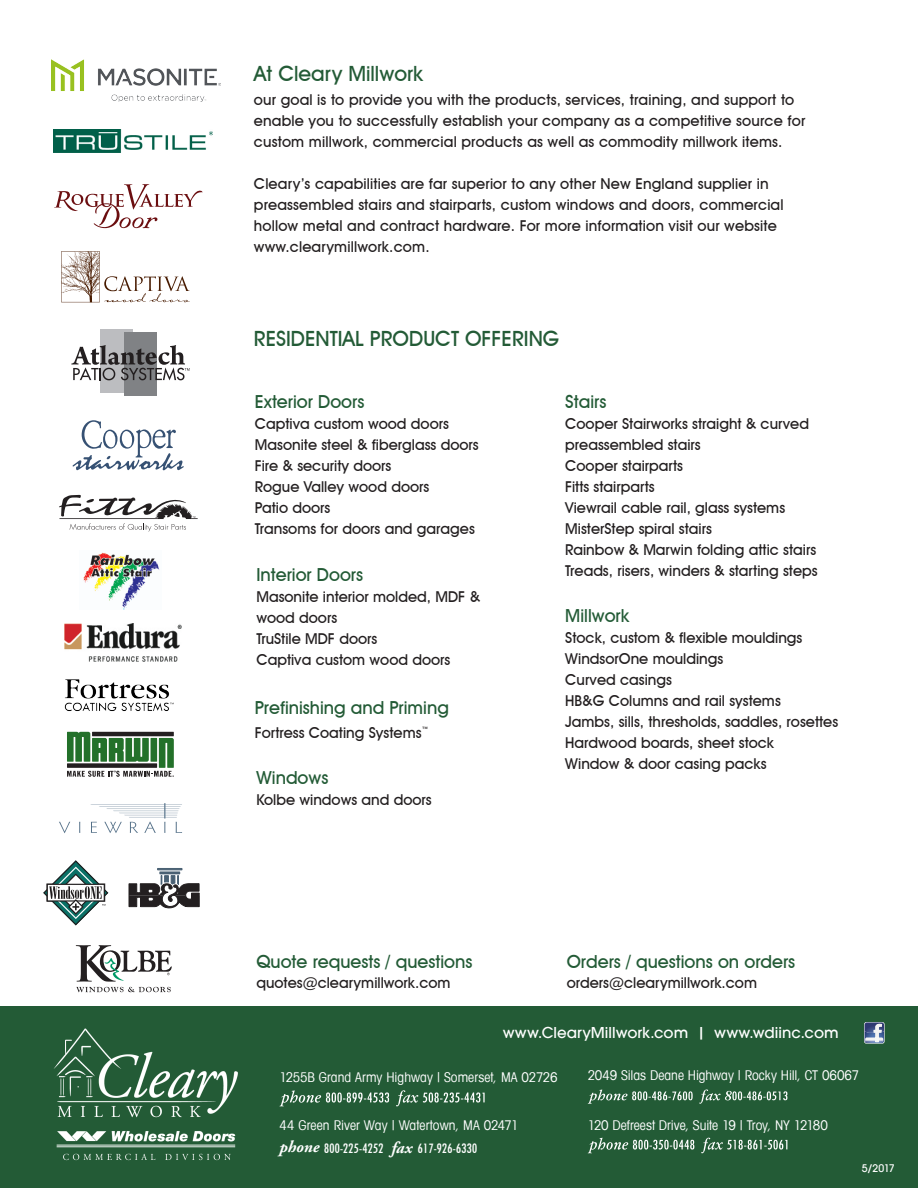
<style>
.page{position:relative;width:918px;height:1188px;background:#fff}
.page>*{position:absolute;margin:0;border:0;box-sizing:border-box;transform-origin:0 0}
.t1{font:500 21px "Avant Garde IT Cby BT";color:#235b36}
.t2{font:500 18px "Avant Garde IT Cby BT";color:#235b36}
.t3{font:500 15px/21px "Avant Garde IT Cby BT";color:#231f20}
.Body{font:500 15px "Avant Garde LT";letter-spacing:.005em;color:#fff}
.Body-2{font:500 condensed 15px "Tw Cen";letter-spacing:-.01em;color:#fff}
.Body-3{font:condensed 13.5px "Avant Garde LT";color:#fff}
.Body-4{font:500 10.5px "Avant Garde LT";color:#fff}
.s1{font-family:"Adobe Garamond";font-weight:700;font-style:italic;font-stretch:normal;font-size:16.5px}
</style>
<div class="page">
<div style="left:0;top:1007px;width:918px;height:181px;background:#235b36"></div>
<svg style="left:54px;top:184px;width:149px;height:44px"></svg>
<svg style="left:129px;top:875px;width:70px;height:33px"></svg>
<div style="left:160px;top:872px;width:20px;height:2px;border:1px solid #496073"></div>
<hr style="left:158px;top:868px;width:24px;height:2px;background:#496073">
<svg style="left:43px;top:860px;width:66px;height:66px"></svg>
<img style="left:53px;top:130px;width:159px;height:23px">
<img style="left:83px;top:552px;width:77px;height:58px">
<div style="left:101px;top:330px;width:32px;height:63px;background:#bcbdc0"></div>
<div style="left:125px;top:333px;width:32px;height:63px;background:#808285"></div>
<svg style="left:71px;top:345px;width:119px;height:35px"></svg>
<svg style="left:61px;top:251px;width:129px;height:51px"></svg>
<svg style="left:59px;top:495px;width:139px;height:37px"></svg>
<svg style="left:72px;top:420px;width:112px;height:51px"></svg>
<svg style="left:59px;top:822px;width:11px;height:11px"></svg>
<svg style="left:90px;top:803px;width:92px;height:30px"></svg>
<img style="left:52px;top:60px;width:169px;height:42px">
<svg style="left:76px;top:945px;width:96px;height:47px"></svg>
<svg style="left:67px;top:732px;width:107px;height:45px"></svg>
<img style="left:64px;top:679px;width:110px;height:32px">
<svg style="left:864px;top:1022px;width:21px;height:22px"></svg>
<svg style="left:865px;top:1022px;width:19px;height:21px"></svg>
<svg style="left:280px;top:1090px;width:205px;height:16px"></svg>
<svg style="left:588px;top:1090px;width:199px;height:14px"></svg>
<svg style="left:588px;top:1138px;width:199px;height:15px"></svg>
<img style="left:54px;top:1028px;width:184px;height:133px">
<img style="left:64px;top:624px;width:118px;height:38px">
<p class="t1" style="left:254px;top:61px;width:171px">At Cleary Millwork</p>
<p class="t3" style="left:254px;top:89px;width:553px">our goal is to provide you with the products, services, training, and support to enable you to successfully establish your company as a competitive source for custom millwork, commercial products as well as commodity millwork items.</p>
<p class="t3" style="left:254px;top:173px;width:531px">Cleary’s capabilities are far superior to any other New England supplier in preassembled stairs and stairparts, custom windows and doors, commercial</p>
<p class="t3" style="left:254px;top:215px;width:525px">hollow metal and contract hardware. For more information visit our website</p>
<p class="t3" style="left:254px;top:236px;width:177px">www.clearymillwork.com.</p>
<p class="t1" style="left:254px;top:325px;width:307px">RESIDENTIAL PRODUCT OFFERING</p>
<p class="t2" style="left:255px;top:390px;width:111px">Exterior Doors</p>
<p class="t3" style="left:255px;top:413px;width:196px">Captiva custom wood doors</p>
<p class="t3" style="left:255px;top:434px;width:225px">Masonite steel &amp; fiberglass doors</p>
<p class="t3" style="left:255px;top:455px;width:138px">Fire &amp; security doors</p>
<p class="t3" style="left:255px;top:476px;width:176px">Rogue Valley wood doors</p>
<p class="t3" style="left:255px;top:497px;width:77px">Patio doors</p>
<p class="t3" style="left:255px;top:518px;width:221px">Transoms for doors and garages</p>
<p class="t2" style="left:256px;top:563px;width:108px">Interior Doors</p>
<p class="t3" style="left:256px;top:586px;width:225px">Masonite interior molded, MDF &amp; wood doors</p>
<p class="t3" style="left:256px;top:628px;width:122px">TruStile MDF doors</p>
<p class="t3" style="left:256px;top:649px;width:196px">Captiva custom wood doors</p>
<p class="t2" style="left:255px;top:697px;width:196px">Prefinishing and Priming</p>
<p class="t3" style="left:255px;top:722px;width:175px">Fortress Coating Systems<sup>™</sup></p>
<p class="t2" style="left:256px;top:766px;width:73px">Windows</p>
<p class="t3" style="left:256px;top:789px;width:177px">Kolbe windows and doors</p>
<p class="t2" style="left:565px;top:390px;width:43px">Stairs</p>
<p class="t3" style="left:565px;top:413px;width:245px">Cooper Stairworks straight &amp; curved preassembled stairs<br>Cooper stairparts</p>
<p class="t3" style="left:565px;top:476px;width:221px">Fitts stairparts<br>Viewrail cable rail, glass systems</p>
<p class="t3" style="left:565px;top:518px;width:148px">MisterStep spiral stairs</p>
<p class="t3" style="left:565px;top:539px;width:252px">Rainbow &amp; Marwin folding attic stairs</p>
<p class="t3" style="left:565px;top:560px;width:254px">Treads, risers, winders &amp; starting steps</p>
<p class="t2" style="left:565px;top:604px;width:66px">Millwork</p>
<p class="t3" style="left:565px;top:627px;width:239px">Stock, custom &amp; flexible mouldings</p>
<p class="t3" style="left:565px;top:648px;width:160px">WindsorOne mouldings</p>
<p class="t3" style="left:565px;top:669px;width:108px">Curved casings</p>
<p class="t3" style="left:565px;top:690px;width:217px">HB&amp;G Columns and rail systems</p>
<p class="t3" style="left:565px;top:711px;width:274px">Jambs, sills, thresholds, saddles, rosettes</p>
<p class="t3" style="left:565px;top:732px;width:210px">Hardwood boards, sheet stock</p>
<p class="t3" style="left:565px;top:753px;width:203px">Window &amp; door casing packs</p>
<p class="t2" style="left:256px;top:950px;width:218px">Quote requests / questions</p>
<p class="t3" style="left:256px;top:972px;width:196px">quotes@clearymillwork.com</p>
<p class="t2" style="left:567px;top:950px;width:230px">Orders / questions on orders</p>
<p class="t3" style="left:567px;top:972px;width:192px">orders@clearymillwork.com</p>
<p class="Body" style="left:503px;top:1024px;width:338px">www.ClearyMillwork.com | www.wdiinc.com</p>
<p class="Body-3" style="left:280px;top:1069px;width:280px">1255B Grand Army Highway | Somerset, MA 02726</p>
<p class="Body-3" style="left:588px;top:1067px;width:273px">2049 Silas Deane Highway | Rocky Hill, CT 06067</p>
<p class="Body-3" style="left:280px;top:1117px;width:241px">44 Green River Way | Watertown, MA 02471</p>
<p class="Body-3" style="left:588px;top:1117px;width:242px">120 Defreest Drive, Suite 19 | Troy, NY 12180</p>
<p class="Body-2" style="left:280px;top:1140px;width:106px"><span class="s1">phone</span> 800-225-4252</p>
<p class="Body-2" style="left:392px;top:1140px;width:87px"><span class="s1">fax</span> 617-926-6330</p>
<p class="Body-4" style="left:862px;top:1161px;width:34px">5/2017</p>
</div>
